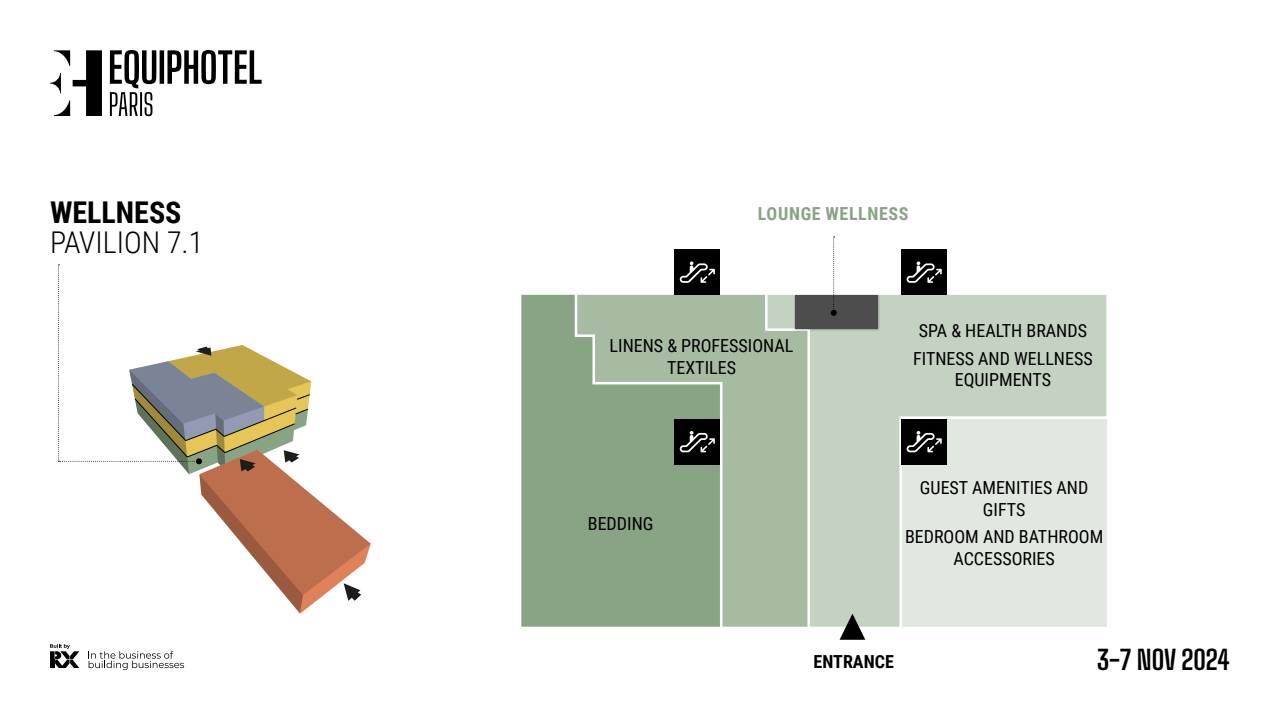
<style>
.page{position:relative;width:1280px;height:720px;background:#fff}
.page>*{position:absolute;margin:0;border:0;box-sizing:border-box;transform-origin:0 0}
.t1{font:300 30px "Roboto Condensed";color:#000}
.t2{font:700 30px "Roboto Condensed";color:#000}
.t3{font:100 26.6px "Big Shoulders Text";color:#000}
.t4{font:18px/21.6px "Roboto Condensed";color:#000;text-align:center}
.t5{font:700 18px "Roboto Condensed";letter-spacing:.035em;color:#89a485}
.t6{font:700 18px "Roboto Condensed";color:#000}
</style>
<div class="page">
<div style="left:720px;top:295px;width:48px;height:332px;background:#a7bba3"></div>
<svg style="left:768px;top:295px;width:338px;height:332px;fill:#c4d2c2"></svg>
<svg style="left:521px;top:295px;width:199px;height:332px;fill:#89a485"></svg>
<div style="left:794px;top:294px;width:87px;height:38px;background:#000;opacity:.35"></div>
<div style="left:795px;top:295px;width:83px;height:33px;background:#4d4d4d"></div>
<svg style="left:89px;top:651px;width:95px;height:19px"></svg>
<svg style="left:50px;top:644px;width:29px;height:24px"></svg>
<svg style="left:50px;top:50px;width:52px;height:66px"></svg>
<svg style="left:110px;top:50px;width:152px;height:66px"></svg>
<div style="left:675px;top:419px;width:45px;height:45px;background:#000"></div>
<svg style="left:680px;top:431px;width:35px;height:21px"></svg>
<div style="left:675px;top:249px;width:45px;height:46px;background:#000"></div>
<svg style="left:680px;top:261px;width:35px;height:22px"></svg>
<div style="left:902px;top:419px;width:45px;height:45px;background:#000"></div>
<svg style="left:907px;top:431px;width:35px;height:21px"></svg>
<div style="left:902px;top:249px;width:45px;height:46px;background:#000"></div>
<svg style="left:907px;top:261px;width:35px;height:22px"></svg>
<svg style="left:840px;top:614px;width:25px;height:26px"></svg>
<svg style="left:831px;top:236px;width:6px;height:80px"></svg>
<svg style="left:58px;top:264px;width:313px;height:350px"></svg>
<h1 class="t2" style="left:50px;top:191px;width:133px">WELLNESS</h1>
<h1 class="t1" style="left:50px;top:221px;width:155px">PAVILION 7.1</h1>
<p class="t5" style="left:758px;top:201px;width:152px">LOUNGE WELLNESS</p>
<p class="t4" style="left:610px;top:334px;width:185px">LINENS &amp; PROFESSIONAL<br>TEXTILES</p>
<p class="t4" style="left:913px;top:316px;width:181px;line-height:27.5px">SPA &amp; HEALTH BRANDS<br>FITNESS AND WELLNESS</p>
<p class="t4" style="left:955px;top:368px;width:98px">EQUIPMENTS</p>
<p class="t4" style="left:588px;top:512px;width:67px">BEDDING</p>
<p class="t4" style="left:920px;top:476px;width:170px">GUEST AMENITIES AND<br>GIFTS</p>
<p class="t4" style="left:905px;top:525px;width:200px">BEDROOM AND BATHROOM<br>ACCESSORIES</p>
<p class="t6" style="left:814px;top:649px;width:82px">ENTRANCE</p>
<h2 class="t3" style="left:1097px;top:640px;width:134px">3-7 NOV 2024</h2>
</div>
